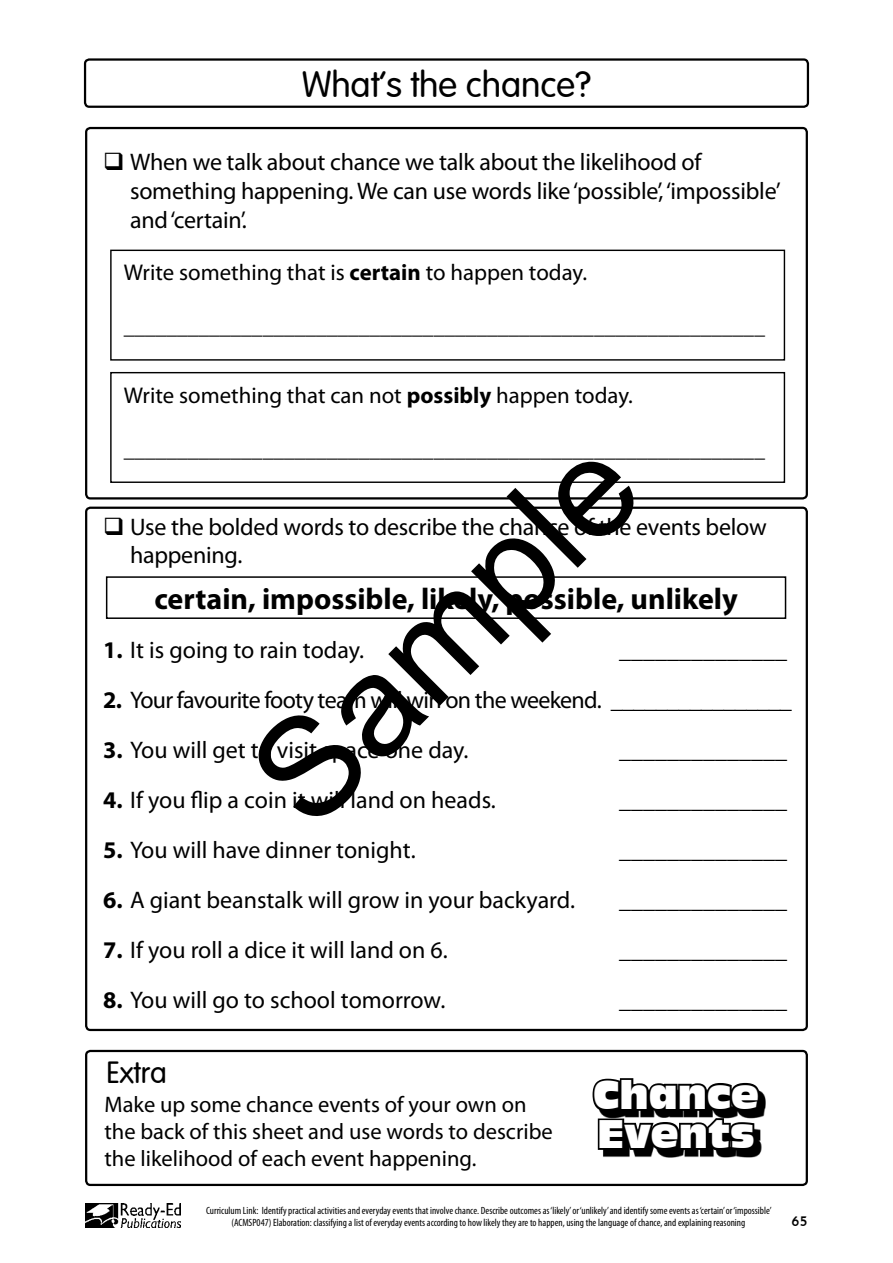
<style>
.page{position:relative;width:893px;height:1263px;background:#fff}
.page>*{position:absolute;margin:0;border:0;box-sizing:border-box;transform-origin:0 0}
.t1{font:140.55px "Arial";color:#000}
.t2{font:37.2px/39px "Incised 901 BT Compact";color:#fff}
.t3{font:36px "Vogue Plain";color:#000}
.t4{font:700 30px "Myriad Pro";color:#000}
.t5{font:30px "Vogue Plain";color:#000}
.t6{font:24px/28.8px "Myriad Pro";letter-spacing:-.01em;color:#000}
.t7{font:24px "Myriad Pro";letter-spacing:-.03em;color:#000}
.t8{font:22.8px "Myriad Pro";color:#000}
.t9{font:22.5px/27px "Myriad Pro";color:#000}
.t10{font:21.3px "Myriad Pro";color:#000}
.t11{font:15px "Geometric 231 BT Bold C";color:#000}
.t12{font:condensed 10.5px/12.6px "Myriad Pro";color:#000;text-align:center}
.s1{font-weight:700}
</style>
<div class="page">
<img style="left:85px;top:1203px;width:95px;height:24px">
<div style="left:84px;top:58px;width:725px;height:50px;border:2px solid #000;border-radius:4px"></div>
<div style="left:85px;top:127px;width:723px;height:372px;border:2px solid #000;border-radius:4px"></div>
<div style="left:110px;top:250px;width:675px;height:111px;border:1px solid #000"></div>
<div style="left:110px;top:372px;width:675px;height:111px;border:1px solid #000"></div>
<div style="left:106px;top:576px;width:680px;height:43px;border:2px solid #000"></div>
<div style="left:85px;top:1050px;width:723px;height:136px;border:2px solid #000;border-radius:4px"></div>
<svg style="left:762px;top:1084px;width:46px;height:103px"></svg>
<svg style="left:590px;top:1078px;width:172px;height:109px"></svg>
<h3 class="t3" style="left:302px;top:64px;width:291px">What’s the chance?</h3>
<p class="t6" style="left:130px;top:147px;width:652px">When we talk about chance we talk about the likelihood of something happening. We can use words like ‘possible’, ‘impossible’ and ‘certain’.</p>
<p class="t8" style="left:124px;top:259px;width:465px">Write something that is <span class="s1">certain</span> to happen today.</p>
<p class="t10" style="left:124px;top:314px;width:643px">____________________________________________________________</p>
<p class="t8" style="left:124px;top:381px;width:511px">Write something that can not <span class="s1">possibly</span> happen today.</p>
<h1 class="t1" style="left:208px;top:730px;width:478px;rotate:-45deg">Sample</h1>
<p class="t10" style="left:124px;top:436px;width:643px">____________________________________________________________</p>
<p class="t6" style="left:130px;top:512px;width:638px">Use the bolded words to describe the chance of the events below happening.</p>
<p class="t4" style="left:154px;top:579px;width:585px">certain, impossible, likely, possible, unlikely</p>
<p class="t6" style="left:103px;top:635px;width:262px"><span class="s1">1.</span> It is going to rain today.</p>
<p class="t6" style="left:619px;top:635px;width:169px">______________</p>
<p class="t7" style="left:103px;top:685px;width:690px"><span class="s1">2.</span> Your favourite footy team will win on the weekend. ________________</p>
<p class="t6" style="left:103px;top:735px;width:367px"><span class="s1">3.</span> You will get to visit space one day.</p>
<p class="t6" style="left:619px;top:735px;width:169px">______________</p>
<p class="t6" style="left:103px;top:785px;width:394px"><span class="s1">4.</span> If you flip a coin it will land on heads.</p>
<p class="t6" style="left:619px;top:785px;width:169px">______________</p>
<p class="t6" style="left:103px;top:835px;width:314px"><span class="s1">5.</span> You will have dinner tonight.</p>
<p class="t6" style="left:619px;top:835px;width:169px">______________</p>
<p class="t6" style="left:103px;top:885px;width:474px"><span class="s1">6.</span> A giant beanstalk will grow in your backyard.</p>
<p class="t6" style="left:619px;top:885px;width:169px">______________</p>
<p class="t6" style="left:103px;top:935px;width:346px"><span class="s1">7.</span> If you roll a dice it will land on 6.</p>
<p class="t6" style="left:619px;top:935px;width:169px">______________</p>
<p class="t6" style="left:103px;top:985px;width:344px"><span class="s1">8.</span> You will go to school tomorrow.</p>
<p class="t6" style="left:619px;top:985px;width:169px">______________</p>
<p class="t5" style="left:106px;top:1055px;width:62px">Extra</p>
<p class="t9" style="left:104px;top:1091px;width:450px">Make up some chance events of your own on the back of this sheet and use words to describe the likelihood of each event happening.</p>
<h2 class="t2" style="left:593px;top:1076px;width:167px">Chance<br>Events</h2>
<p class="t12" style="left:206px;top:1203px;width:567px">Curriculum Link: Identify practical activities and everyday events that involve chance. Describe outcomes as ‘likely’ or ‘unlikely’ and identify some events as ‘certain’ or ‘impossible’ (ACMSP047) Elaboration: classifying a list of everyday events according to how likely they are to happen, using the language of chance, and explaining reasoning</p>
<p class="t11" style="left:791px;top:1210px;width:18px">65</p>
</div>
